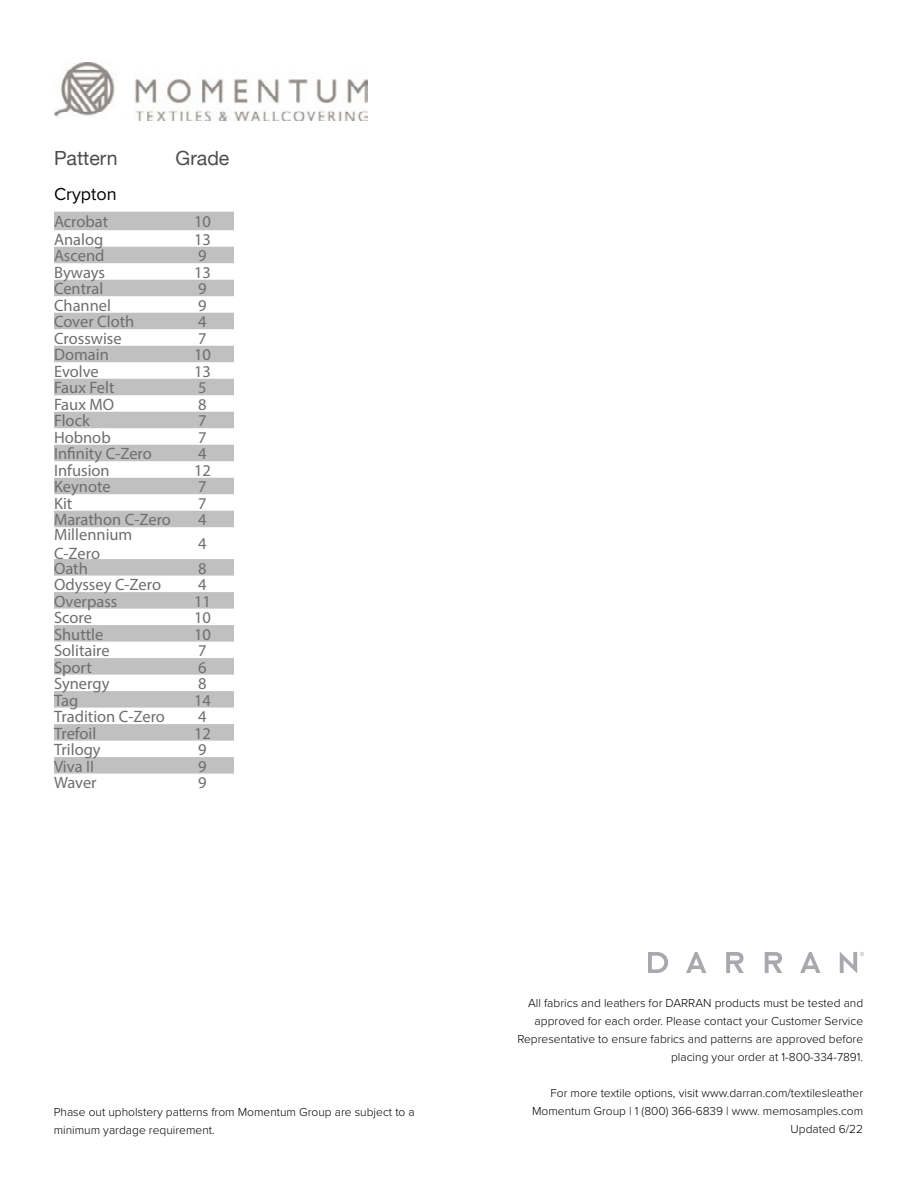
<style>
.page{position:relative;width:918px;height:1188px;background:#fff}
.page>*{position:absolute;margin:0;border:0;box-sizing:border-box;transform-origin:0 0}
.t1{font:19.5px "Helvetica Neue";color:#4d4d4f}
.t2{font:18px "Proxima Nova";color:#000}
.t3{font:16.5px/19.5px "Myriad Variable Concept";color:#6d6e71}
.t4{font:300 12px/18px "Proxima Nova";color:#000;text-align:right}
</style>
<div class="page">
<svg style="left:54px;top:212px;width:180px;height:562px"></svg>
<svg style="left:800px;top:952px;width:21px;height:21px"></svg>
<svg style="left:765px;top:952px;width:17px;height:21px"></svg>
<svg style="left:648px;top:952px;width:20px;height:21px"></svg>
<svg style="left:686px;top:952px;width:20px;height:21px"></svg>
<svg style="left:726px;top:952px;width:18px;height:21px"></svg>
<svg style="left:840px;top:952px;width:24px;height:21px"></svg>
<img style="left:54px;top:62px;width:314px;height:58px">
<h1 class="t1" style="left:54px;top:144px;width:65px">Pattern</h1>
<h1 class="t1" style="left:176px;top:144px;width:55px">Grade</h1>
<h2 class="t2" style="left:54px;top:180px;width:64px">Crypton</h2>
<h3 class="t3" style="left:54px;top:212px;width:56px">Acrobat</h3>
<h3 class="t3" style="left:194px;top:212px;width:18px">10</h3>
<h3 class="t3" style="left:54px;top:229px;width:51px">Analog</h3>
<h3 class="t3" style="left:194px;top:229px;width:18px">13</h3>
<h3 class="t3" style="left:54px;top:246px;width:52px">Ascend</h3>
<h3 class="t3" style="left:198px;top:246px;width:10px">9</h3>
<h3 class="t3" style="left:54px;top:262px;width:53px">Byways</h3>
<h3 class="t3" style="left:194px;top:262px;width:18px">13</h3>
<h3 class="t3" style="left:54px;top:279px;width:51px">Central</h3>
<h3 class="t3" style="left:198px;top:279px;width:10px">9</h3>
<h3 class="t3" style="left:54px;top:295px;width:59px">Channel</h3>
<h3 class="t3" style="left:198px;top:295px;width:10px">9</h3>
<h3 class="t3" style="left:54px;top:312px;width:82px">Cover Cloth</h3>
<h3 class="t3" style="left:198px;top:312px;width:10px">4</h3>
<h3 class="t3" style="left:54px;top:328px;width:69px">Crosswise</h3>
<h3 class="t3" style="left:198px;top:328px;width:10px">7</h3>
<h3 class="t3" style="left:54px;top:345px;width:56px">Domain</h3>
<h3 class="t3" style="left:194px;top:345px;width:18px">10</h3>
<h3 class="t3" style="left:54px;top:361px;width:46px">Evolve</h3>
<h3 class="t3" style="left:194px;top:361px;width:18px">13</h3>
<h3 class="t3" style="left:54px;top:378px;width:62px">Faux Felt</h3>
<h3 class="t3" style="left:198px;top:378px;width:10px">5</h3>
<h3 class="t3" style="left:54px;top:394px;width:62px">Faux MO</h3>
<h3 class="t3" style="left:198px;top:394px;width:10px">8</h3>
<h3 class="t3" style="left:54px;top:411px;width:37px">Flock</h3>
<h3 class="t3" style="left:198px;top:411px;width:10px">7</h3>
<h3 class="t3" style="left:54px;top:427px;width:58px">Hobnob</h3>
<h3 class="t3" style="left:198px;top:427px;width:10px">7</h3>
<h3 class="t3" style="left:54px;top:444px;width:99px">Infinity C-Zero</h3>
<h3 class="t3" style="left:198px;top:444px;width:10px">4</h3>
<h3 class="t3" style="left:54px;top:460px;width:57px">Infusion</h3>
<h3 class="t3" style="left:194px;top:460px;width:18px">12</h3>
<h3 class="t3" style="left:54px;top:477px;width:58px">Keynote</h3>
<h3 class="t3" style="left:198px;top:477px;width:10px">7</h3>
<h3 class="t3" style="left:54px;top:493px;width:20px">Kit</h3>
<h3 class="t3" style="left:198px;top:493px;width:10px">7</h3>
<h3 class="t3" style="left:54px;top:510px;width:118px">Marathon C-Zero</h3>
<h3 class="t3" style="left:198px;top:510px;width:10px">4</h3>
<h3 class="t3" style="left:54px;top:524px;width:80px">Millennium<br>C-Zero</h3>
<h3 class="t3" style="left:198px;top:534px;width:10px">4</h3>
<h3 class="t3" style="left:54px;top:558px;width:35px">Oath</h3>
<h3 class="t3" style="left:198px;top:558px;width:10px">8</h3>
<h3 class="t3" style="left:54px;top:575px;width:109px">Odyssey C-Zero</h3>
<h3 class="t3" style="left:198px;top:575px;width:10px">4</h3>
<h3 class="t3" style="left:54px;top:591px;width:65px">Overpass</h3>
<h3 class="t3" style="left:194px;top:591px;width:18px">11</h3>
<h3 class="t3" style="left:54px;top:608px;width:40px">Score</h3>
<h3 class="t3" style="left:194px;top:608px;width:18px">10</h3>
<h3 class="t3" style="left:54px;top:624px;width:51px">Shuttle</h3>
<h3 class="t3" style="left:194px;top:624px;width:18px">10</h3>
<h3 class="t3" style="left:54px;top:641px;width:57px">Solitaire</h3>
<h3 class="t3" style="left:198px;top:641px;width:10px">7</h3>
<h3 class="t3" style="left:54px;top:657px;width:39px">Sport</h3>
<h3 class="t3" style="left:198px;top:657px;width:10px">6</h3>
<h3 class="t3" style="left:54px;top:674px;width:57px">Synergy</h3>
<h3 class="t3" style="left:198px;top:674px;width:10px">8</h3>
<h3 class="t3" style="left:54px;top:690px;width:26px">Tag</h3>
<h3 class="t3" style="left:194px;top:690px;width:18px">14</h3>
<h3 class="t3" style="left:54px;top:707px;width:113px">Tradition C-Zero</h3>
<h3 class="t3" style="left:198px;top:707px;width:10px">4</h3>
<h3 class="t3" style="left:54px;top:723px;width:44px">Trefoil</h3>
<h3 class="t3" style="left:194px;top:723px;width:18px">12</h3>
<h3 class="t3" style="left:54px;top:740px;width:48px">Trilogy</h3>
<h3 class="t3" style="left:198px;top:740px;width:10px">9</h3>
<h3 class="t3" style="left:54px;top:756px;width:42px">Viva II</h3>
<h3 class="t3" style="left:198px;top:756px;width:10px">9</h3>
<h3 class="t3" style="left:54px;top:773px;width:44px">Waver</h3>
<h3 class="t3" style="left:198px;top:773px;width:10px">9</h3>
<p class="t4" style="left:54px;top:1102px;width:363px;text-align:left">Phase out upholstery patterns from Momentum Group are subject to a minimum yardage requirement.</p>
<p class="t4" style="left:517px;top:994px;width:347px">All fabrics and leathers for DARRAN products must be tested and approved for each order. Please contact your Customer Service Representative to ensure fabrics and patterns are approved before placing your order at 1-800-334-7891.</p>
<p class="t4" style="left:532px;top:1084px;width:333px">For more textile options, visit www.darran.com/textilesleather<br>Momentum Group | 1 (800) 366-6839 | www. memosamples.com<br>Updated 6/22</p>
</div>
